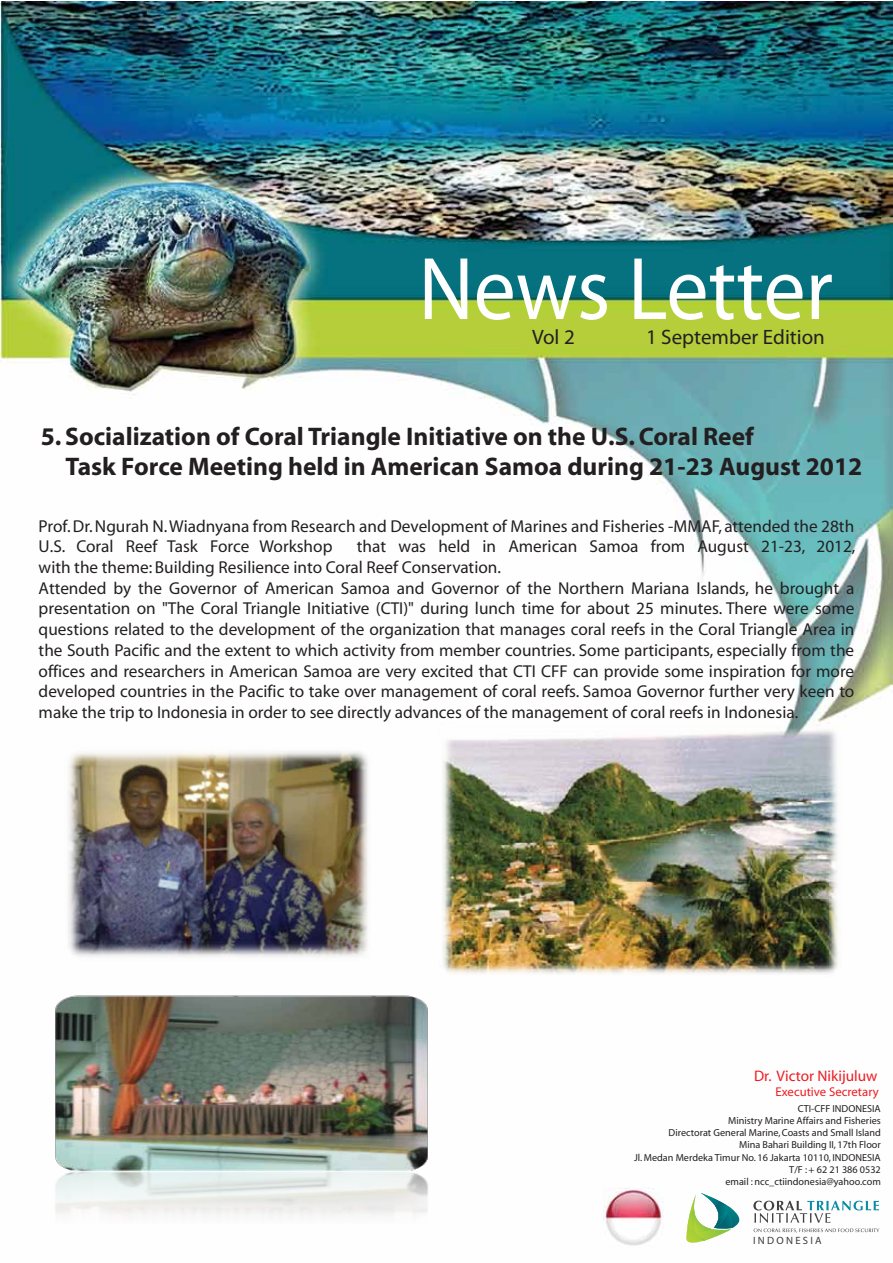
<style>
.page{position:relative;width:893px;height:1263px;background:#fff}
.page>*{position:absolute;margin:0;border:0;box-sizing:border-box;transform-origin:0 0}
.t1{font:89.55px "Myriad Pro";color:#fff;scale:.94 1}
.t2{font:700 25.5px/30.6px "Myriad";color:#231f20}
.t3{font:20.85px "Myriad Pro";color:#231f20}
.t4{font:17.25px/20.7px "Myriad";color:#231f20}
.t5{font:15.3px "Myriad";color:#ed1d24}
.t6{font:12.75px "Myriad";color:#ed1d24}
.t7{font:10.5px "Myriad Pro";color:#3a3a3c}
.t8{font:10.2px/12.3px "Myriad";color:#231f20;text-align:right}
</style>
<div class="page">
<img style="left:0;top:2px;width:893px;height:1227px">
<svg style="left:686px;top:1193px;width:54px;height:50px"></svg>
<svg style="left:753px;top:1201px;width:126px;height:32px"></svg>
<img style="left:603px;top:1188px;width:60px;height:58px">
<img style="left:64px;top:748px;width:308px;height:213px">
<img style="left:53px;top:996px;width:377px;height:233px">
<img style="left:440px;top:724px;width:401px;height:253px">
<h1 class="t1" style="left:418px;top:234px;width:442px">News Letter</h1>
<p class="t3" style="left:532px;top:324px;width:44px">Vol 2</p>
<p class="t3" style="left:646px;top:324px;width:180px">1 September Edition</p>
<h2 class="t2" style="left:65px;top:422px;width:798px;text-indent:-25px">5. Socialization of Coral Triangle Initiative on the U.S. Coral Reef<br>Task Force Meeting held in American Samoa during 21-23 August 2012</h2>
<p class="t4" style="left:39px;top:516px;width:817px">Prof. Dr. Ngurah N. Wiadnyana from Research and Development of Marines and Fisheries -MMAF, attended the 28th<br>U.S. Coral Reef Task Force Workshop</p>
<p class="t4" style="left:39px;top:537px;width:818px;text-indent:318px">that was held in American Samoa from August 21-23, 2012, with the theme: Building Resilience into Coral Reef Conservation.<br>Attended by the Governor of American Samoa and Governor of the Northern Mariana Islands, he brought a presentation on "The Coral Triangle Initiative (CTI)" during lunch time for about 25 minutes. There were some questions related to the development of the organization that manages coral reefs in the Coral Triangle Area in the South Pacific and the extent to which activity from member countries. Some participants, especially from the offices and researchers in American Samoa are very excited that CTI CFF can provide some inspiration for more developed countries in the Pacific to take over management of coral reefs. Samoa Governor further very keen to make the trip to Indonesia in order to see directly advances of the management of coral reefs in Indonesia.</p>
<p class="t5" style="left:754px;top:1068px;width:125px">Dr. Victor Nikijuluw</p>
<p class="t6" style="left:776px;top:1086px;width:105px">Executive Secretary</p>
<p class="t8" style="left:634px;top:1102px;width:248px">CTI-CFF INDONESIA<br>Ministry Marine Affairs and Fisheries<br>Directorat General Marine, Coasts and Small Island<br>Mina Bahari Building II, 17th Floor<br>Jl. Medan Merdeka Timur No. 16 Jakarta 10110, INDONESIA T/F : + 62 21 386 0532<br>email : ncc_ctiindonesia@yahoo.com</p>
<p class="t7" style="left:753px;top:1234px;width:70px">I N D O N E S I A</p>
</div>
